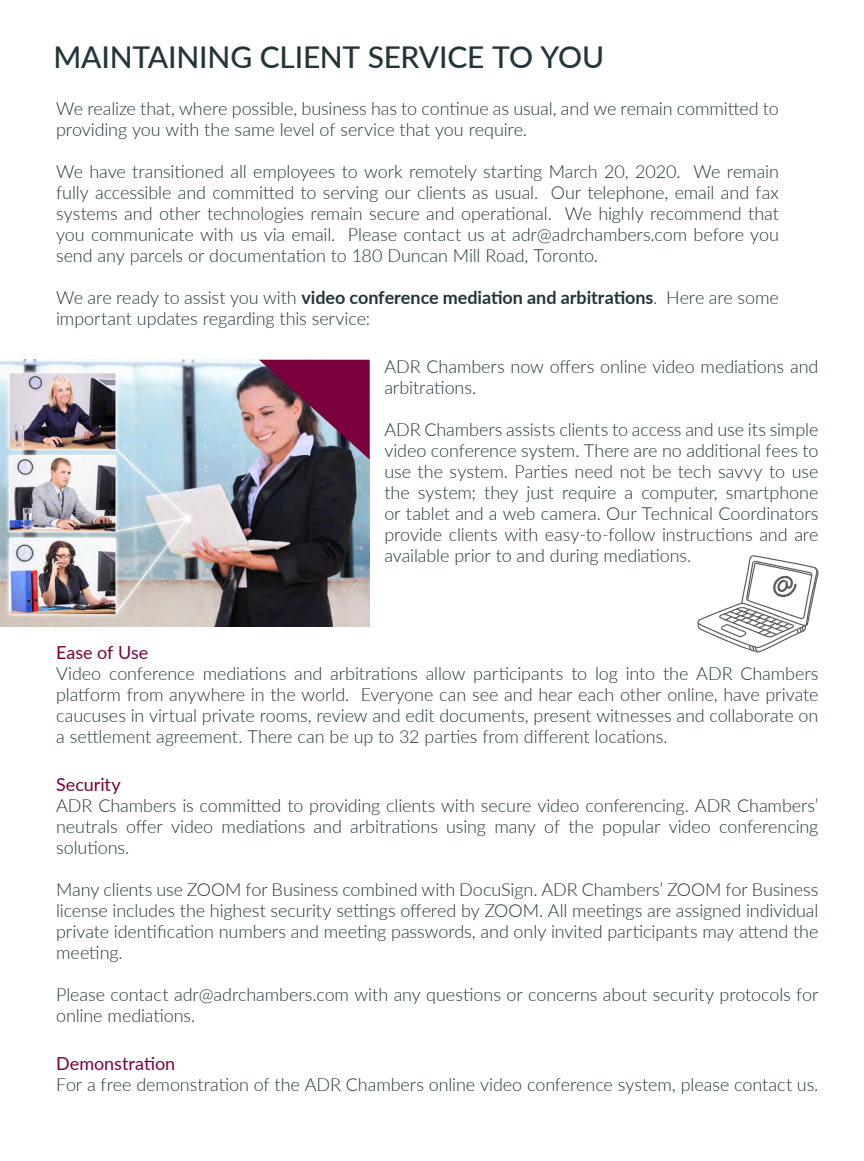
<style>
.page{position:relative;width:864px;height:1161px;background:#fff}
.page>*{position:absolute;margin:0;border:0;box-sizing:border-box;transform-origin:0 0}
.t1{font:500 30px "Lato";letter-spacing:-.005em;color:#24353a}
.t2{font:300 18px/21px "Lato";letter-spacing:-.005em;color:#24353a;text-align:justify}
.t3{font:18px "Lato";color:#7a003b}
.s1{font-weight:700}
</style>
<div class="page">
<img style="left:0;top:359px;width:370px;height:268px">
<img style="left:259px;top:360px;width:111px;height:100px">
<svg style="left:697px;top:555px;width:122px;height:97px"></svg>
<p class="t1" style="left:53px;top:36px;width:552px">MAINTAINING CLIENT SERVICE TO YOU</p>
<p class="t2" style="left:56px;top:97px;width:724px">We realize that, where possible, business has to continue as usual, and we remain committed to providing you with the same level of service that you require.</p>
<p class="t2" style="left:56px;top:160px;width:724px">We have transitioned all employees to work remotely starting March 20, 2020. We remain fully accessible and committed to serving our clients as usual. Our telephone, email and fax systems and other technologies remain secure and operational. We highly recommend that you communicate with us via email. Please contact us at adr@adrchambers.com before you send any parcels or documentation to 180 Duncan Mill Road, Toronto.</p>
<p class="t2" style="left:56px;top:286px;width:724px">We are ready to assist you with <span class="s1">video conference mediation and arbitrations</span>. Here are some important updates regarding this service:</p>
<p class="t2" style="left:384px;top:356px;width:436px">ADR Chambers now offers online video mediations and arbitrations.</p>
<p class="t2" style="left:384px;top:419px;width:436px">ADR Chambers assists clients to access and use its simple video conference system. There are no additional fees to use the system. Parties need not be tech savvy to use the system; they just require a computer, smartphone or tablet and a web camera. Our Technical Coordinators provide clients with easy-to-follow instructions and are available prior to and during mediations.</p>
<p class="t3" style="left:56px;top:640px;width:94px">Ease of Use</p>
<p class="t2" style="left:56px;top:663px;width:764px">Video conference mediations and arbitrations allow participants to log into the ADR Chambers platform from anywhere in the world. Everyone can see and hear each other online, have private caucuses in virtual private rooms, review and edit documents, present witnesses and collaborate on a settlement agreement. There can be up to 32 parties from different locations.</p>
<p class="t3" style="left:56px;top:772px;width:66px">Security</p>
<p class="t2" style="left:56px;top:795px;width:764px">ADR Chambers is committed to providing clients with secure video conferencing. ADR Chambers’ neutrals offer video mediations and arbitrations using many of the popular video conferencing solutions.</p>
<p class="t2" style="left:56px;top:879px;width:764px">Many clients use ZOOM for Business combined with DocuSign. ADR Chambers’ ZOOM for Business license includes the highest security settings offered by ZOOM. All meetings are assigned individual private identification numbers and meeting passwords, and only invited participants may attend the meeting.</p>
<p class="t2" style="left:56px;top:984px;width:764px">Please contact adr@adrchambers.com with any questions or concerns about security protocols for online mediations.</p>
<p class="t3" style="left:56px;top:1051px;width:121px">Demonstration</p>
<p class="t2" style="left:56px;top:1074px;width:764px">For a free demonstration of the ADR Chambers online video conference system, please contact us.</p>
</div>
